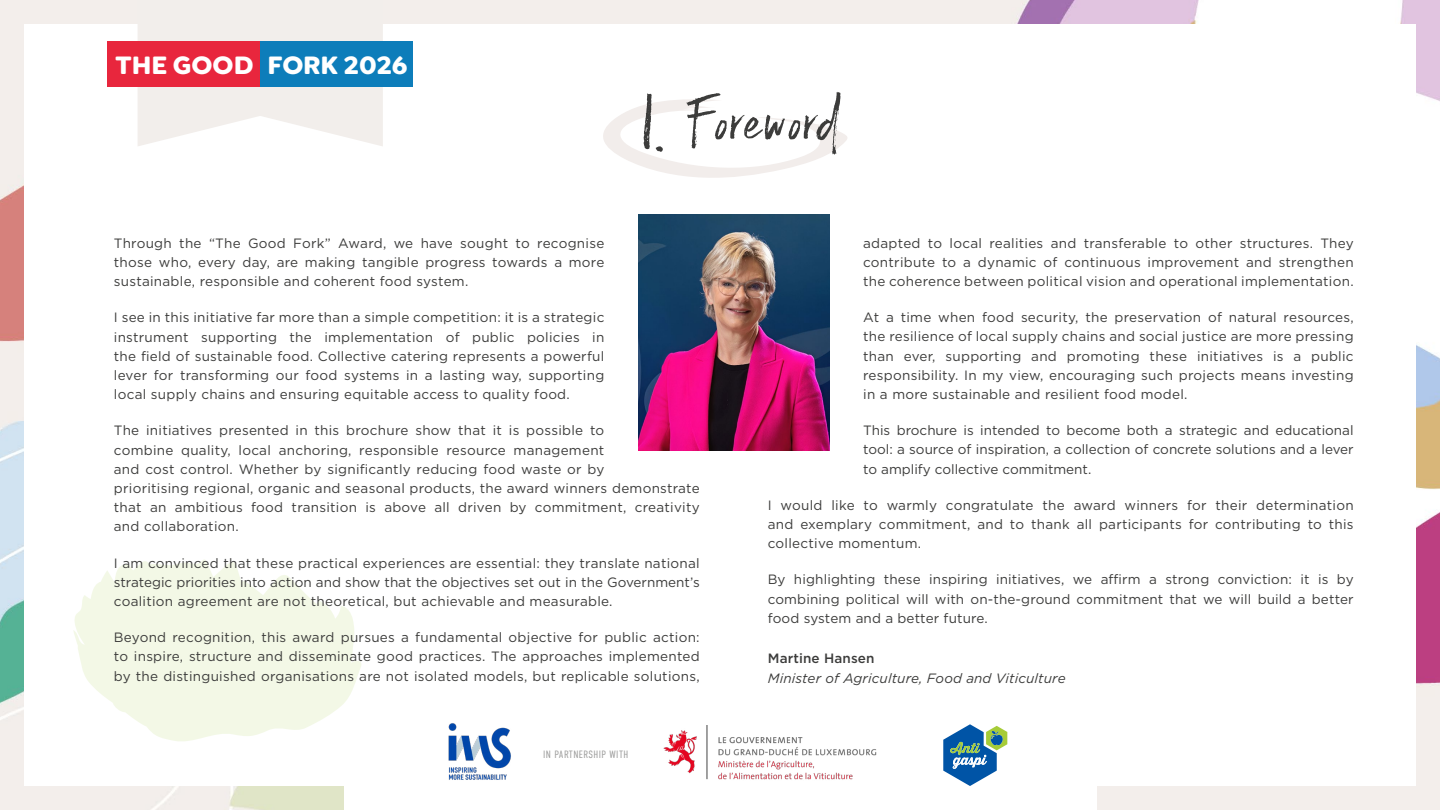
<style>
.page{position:relative;width:1440px;height:810px;background:#fff}
.page>*{position:absolute;margin:0;border:0;box-sizing:border-box;transform-origin:0 0}
.t1{font:81px "Emmeline";letter-spacing:.02em;color:#3c3c3b}
.t2{font:700 26.85px "Goldplay";color:#fff}
.t3{font:13.5px/19.2px "Gotham";letter-spacing:.02em;color:#3c3c3b;text-align:justify}
.t4{font:italic 13.5px "Gotham";letter-spacing:.01em;color:#3c3c3b}
.t5{font:500 13.5px "Gotham";letter-spacing:.01em;color:#3c3c3b}
.t6{font:300 10.65px "DIN Condensed";letter-spacing:.04em;color:#9d9d9c}
.s1{font-size:99px}
</style>
<div class="page">
<img style="left:0;top:0;width:1440px;height:810px">
<div style="left:24px;top:24px;width:1391px;height:762px;background:#fff"></div>
<svg style="left:138px;top:0;width:245px;height:146px"></svg>
<div style="left:260px;top:41px;width:153px;height:46px;background:#0d7dba"></div>
<div style="left:108px;top:41px;width:152px;height:46px;background:#e8263d"></div>
<div style="left:344px;top:694px;width:752px;height:116px;background:#fff"></div>
<img style="left:663px;top:726px;width:214px;height:54px">
<img style="left:448px;top:723px;width:63px;height:57px">
<svg style="left:943px;top:724px;width:64px;height:62px"></svg>
<svg style="left:603px;top:99px;width:244px;height:79px"></svg>
<svg style="left:73px;top:559px;width:289px;height:182px;fill:#f3f8e6"></svg>
<img style="left:638px;top:215px;width:191px;height:235px">
<h2 class="t2" style="left:116px;top:47px;width:293px">THE GOOD FORK 2026</h2>
<h1 class="t1" style="left:641px;top:75px;width:202px"><span class="s1">1.</span> Foreword</h1>
<p class="t3" style="left:114px;top:233px;width:492px">Through the “The Good Fork” Award, we have sought to recognise those who, every day, are making tangible progress towards a more sustainable, responsible and coherent food system.</p>
<p class="t3" style="left:114px;top:308px;width:492px">I see in this initiative far more than a simple competition: it is a strategic instrument supporting the implementation of public policies in the field of sustainable food. Collective catering represents a powerful lever for transforming our food systems in a lasting way, supporting local supply chains and ensuring equitable access to quality food.</p>
<p class="t3" style="left:114px;top:421px;width:587px;text-align:left">The initiatives presented in this brochure show that it is possible to<br>combine quality, local anchoring, responsible resource management<br>and cost control. Whether by significantly reducing food waste or by<br>prioritising regional, organic and seasonal products, the award winners demonstrate that an ambitious food transition is above all driven by commitment, creativity and collaboration.</p>
<p class="t3" style="left:114px;top:553px;width:587px">I am convinced that these practical experiences are essential: they translate national strategic priorities into action and show that the objectives set out in the Government’s coalition agreement are not theoretical, but achievable and measurable.</p>
<p class="t3" style="left:114px;top:627px;width:587px">Beyond recognition, this award pursues a fundamental objective for public action: to inspire, structure and disseminate good practices. The approaches implemented by the distinguished organisations are not isolated models, but replicable solutions,</p>
<p class="t6" style="left:543px;top:749px;width:87px">IN PARTNERSHIP WITH</p>
<p class="t3" style="left:863px;top:233px;width:492px">adapted to local realities and transferable to other structures. They contribute to a dynamic of continuous improvement and strengthen the coherence between political vision and operational implementation.</p>
<p class="t3" style="left:863px;top:308px;width:492px">At a time when food security, the preservation of natural resources, the resilience of local supply chains and social justice are more pressing than ever, supporting and promoting these initiatives is a public responsibility. In my view, encouraging such projects means investing in a more sustainable and resilient food model.</p>
<p class="t3" style="left:863px;top:421px;width:492px">This brochure is intended to become both a strategic and educational tool: a source of inspiration, a collection of concrete solutions and a lever to amplify collective commitment.</p>
<p class="t3" style="left:768px;top:495px;width:587px">I would like to warmly congratulate the award winners for their determination and exemplary commitment, and to thank all participants for contributing to this collective momentum.</p>
<p class="t3" style="left:768px;top:570px;width:587px">By highlighting these inspiring initiatives, we affirm a strong conviction: it is by combining political will with on-the-ground commitment that we will build a better food system and a better future.</p>
<p class="t5" style="left:768px;top:650px;width:108px">Martine Hansen</p>
<p class="t4" style="left:768px;top:669px;width:299px">Minister of Agriculture, Food and Viticulture</p>
</div>
